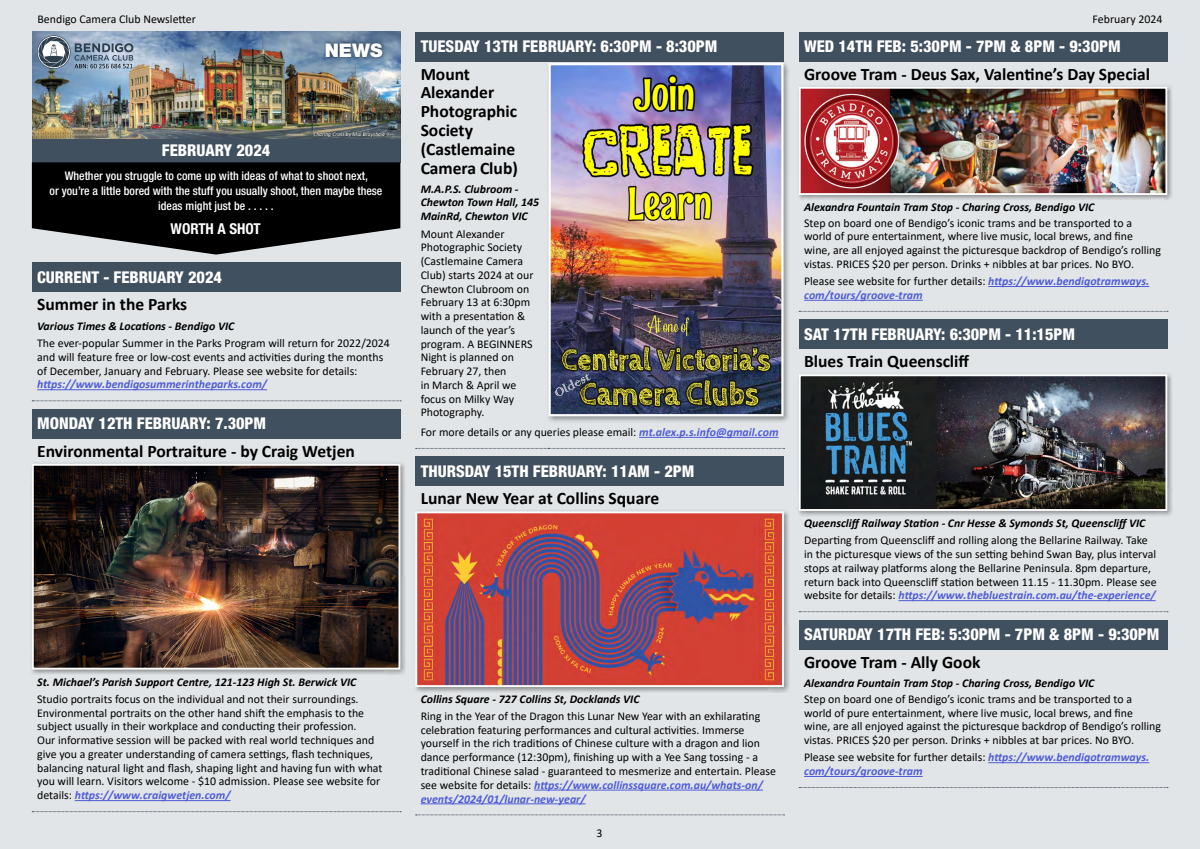
<style>
.page{position:relative;width:1200px;height:849px;background:#fff}
.page>*{position:absolute;margin:0;border:0;box-sizing:border-box;transform-origin:0 0}
.t1{font:900 18.75px "Helvetica Neue LT Std";color:#fff}
.t2{font:700 17.5px/18.8px "Calibri";color:#000}
.t3{font:800 condensed 16.25px "Helvetica Neue LT Std";color:#fff}
.t4{font:700 condensed 15px "Helvetica Neue LT Std";color:#fff}
.t5{font:11.88px/13.8px "Calibri";color:#000}
.t6{font:italic 700 11.88px/13.8px "Calibri";color:#000}
.t7{font:italic 700 11.88px/13.8px "Calibri";color:#4f5cd6}
.t8{font:500 condensed 11.88px/15px "Helvetica Neue LT Std";color:#fff;text-align:center}
.t9{font:italic 5.62px "Calibri";color:#fff}
.s1{font-weight:700;font-style:italic;color:#4f5cd6}
.s2{font-family:"Gotham";font-style:normal}
.s3{font-weight:400;font-style:normal;color:#000}
</style>
<div class="page">
<div style="left:0;top:0;width:1200px;height:848px;background:#e2e5e7"></div>
<div style="left:32px;top:138px;width:368px;height:25px;background:#41505f"></div>
<img style="left:32px;top:32px;width:368px;height:106px">
<svg style="left:322px;top:40px;width:64px;height:21px"></svg>
<svg style="left:37px;top:35px;width:96px;height:34px;background:#8899ab"></svg>
<svg style="left:312px;top:130px;width:81px;height:8px"></svg>
<div style="left:799px;top:32px;width:368px;height:29px;background:#41505f"></div>
<svg style="left:799px;top:311px;width:369px;height:1px"></svg>
<div style="left:797px;top:84px;width:376px;height:117px;background:#000;opacity:.35"></div>
<img style="left:798px;top:86px;width:370px;height:110px">
<hr style="left:988px;top:286px;width:161px;height:1px;background:#4f5cd6">
<hr style="left:804px;top:300px;width:119px;height:1px;background:#4f5cd6">
<div style="left:799px;top:319px;width:368px;height:29px;background:#41505f"></div>
<svg style="left:799px;top:611px;width:369px;height:1px"></svg>
<div style="left:797px;top:372px;width:376px;height:144px;background:#000;opacity:.35"></div>
<img style="left:798px;top:373px;width:370px;height:138px">
<hr style="left:898px;top:600px;width:258px;height:1px;background:#4f5cd6">
<div style="left:799px;top:619px;width:368px;height:30px;background:#41505f"></div>
<hr style="left:988px;top:762px;width:161px;height:1px;background:#4f5cd6">
<hr style="left:804px;top:775px;width:119px;height:1px;background:#4f5cd6">
<div style="left:415px;top:32px;width:369px;height:29px;background:#41505f"></div>
<svg style="left:416px;top:448px;width:369px;height:1px"></svg>
<div style="left:546px;top:61px;width:244px;height:361px;background:#000;opacity:.35"></div>
<img style="left:547px;top:62px;width:238px;height:355px">
<hr style="left:639px;top:436px;width:140px;height:1px;background:#4f5cd6">
<div style="left:415px;top:456px;width:369px;height:29px;background:#41505f"></div>
<svg style="left:416px;top:814px;width:369px;height:1px"></svg>
<div style="left:413px;top:509px;width:377px;height:183px;background:#000;opacity:.35"></div>
<svg style="left:414px;top:510px;width:371px;height:177px;background:#ae5056"></svg>
<hr style="left:534px;top:789px;width:229px;height:1px;background:#4f5cd6">
<hr style="left:421px;top:803px;width:165px;height:1px;background:#4f5cd6">
<svg style="left:32px;top:162px;width:368px;height:92px;background:#1f1f1f"></svg>
<div style="left:32px;top:262px;width:368px;height:29px;background:#41505f"></div>
<svg style="left:32px;top:400px;width:369px;height:1px"></svg>
<hr style="left:37px;top:389px;width:230px;height:1px;background:#4f5cd6">
<div style="left:32px;top:409px;width:368px;height:29px;background:#41505f"></div>
<svg style="left:32px;top:811px;width:369px;height:1px"></svg>
<div style="left:30px;top:461px;width:376px;height:214px;background:#000;opacity:.35"></div>
<img style="left:31px;top:462px;width:370px;height:208px">
<hr style="left:75px;top:799px;width:156px;height:1px;background:#4f5cd6">
<p class="t5" style="left:38px;top:12px;width:160px">Bendigo Camera Club Newsletter</p>
<p class="t5" style="left:1093px;top:12px;width:71px">February 2024</p>
<h1 class="t1" style="left:325px;top:39px;width:59px">NEWS</h1>
<h3 class="t3" style="left:421px;top:37px;width:298px">TUESDAY 13TH FEBRUARY: 6:30PM - 8:30PM</h3>
<h2 class="t2" style="left:421px;top:64px;width:99px">Mount<br>Alexander<br>Photographic<br>Society (Castlemaine<br>Camera Club)</h2>
<p class="t6" style="left:421px;top:181px;width:120px">M.A.P.S. Clubroom -<br>Chewton Town Hall, 145<br>MainRd, Chewton VIC</p>
<p class="t5" style="left:421px;top:226px;width:114px">Mount Alexander<br>Photographic Society (Castlemaine Camera<br>Club) starts 2024 at our<br>Chewton Clubroom on<br>February 13 at 6:30pm with a presentation &amp; launch of the year’s program. A BEGINNERS<br>Night is planned on<br>February 27, then<br>in March &amp; April we focus on Milky Way<br>Photography.</p>
<p class="t5" style="left:421px;top:424px;width:359px">For more details or any queries please email: <span class="s1">mt.alex.p.s.info@gmail.com</span></p>
<h3 class="t3" style="left:421px;top:461px;width:275px">THURSDAY 15TH FEBRUARY: 11AM - 2PM</h3>
<h2 class="t2" style="left:421px;top:488px;width:240px">Lunar New Year at Collins Square</h2>
<h3 class="t3" style="left:804px;top:37px;width:318px">WED 14TH FEB: 5:30PM - 7PM &amp; 8PM - 9:30PM</h3>
<h2 class="t2" style="left:804px;top:64px;width:347px">Groove Tram - Deus Sax, Valentine’s Day Special</h2>
<p class="t9" style="left:313px;top:130px;width:79px">Charing Cross by Mal Brayshaw <span class="s2">©</span></p>
<h3 class="t3" style="left:162px;top:140px;width:110px">FEBRUARY 2024</h3>
<p class="t8" style="left:50px;top:168px;width:334px">Whether you struggle to come up with ideas of what to shoot next,<br>or you’re a little bored with the stuff you usually shoot, then maybe these ideas might just be . . . . .</p>
<p class="t4" style="left:171px;top:220px;width:92px">WORTH A SHOT</p>
<h3 class="t3" style="left:37px;top:267px;width:186px">CURRENT - FEBRUARY 2024</h3>
<h2 class="t2" style="left:37px;top:295px;width:152px">Summer in the Parks</h2>
<p class="t6" style="left:37px;top:318px;width:199px">Various Times &amp; Locations - Bendigo VIC</p>
<p class="t5" style="left:37px;top:336px;width:354px">The ever-popular Summer in the Parks Program will return for 2022/2024 and will feature free or low-cost events and activities during the months of December, January and February. Please see website for details:</p>
<p class="t7" style="left:37px;top:377px;width:231px">https://www.bendigosummerintheparks.com/</p>
<h3 class="t3" style="left:37px;top:413px;width:231px">MONDAY 12TH FEBRUARY: 7.30PM</h3>
<h2 class="t2" style="left:37px;top:441px;width:319px">Environmental Portraiture - by Craig Wetjen</h2>
<p class="t6" style="left:804px;top:200px;width:292px">Alexandra Fountain Tram Stop - Charing Cross, Bendigo VIC</p>
<p class="t5" style="left:804px;top:215px;width:358px">Step on board one of Bendigo’s iconic trams and be transported to a world of pure entertainment, where live music, local brews, and fine wine, are all enjoyed against the picturesque backdrop of Bendigo’s rolling vistas. PRICES $20 per person. Drinks + nibbles at bar prices. No BYO.</p>
<p class="t7" style="left:804px;top:274px;width:347px"><span class="s3">Please see website for further details:</span> https://www.bendigotramways. com/tours/groove-tram</p>
<h3 class="t3" style="left:804px;top:324px;width:273px">SAT 17TH FEBRUARY: 6:30PM - 11:15PM</h3>
<h2 class="t2" style="left:804px;top:351px;width:167px">Blues Train Queenscliff</h2>
<p class="t6" style="left:37px;top:674px;width:321px">St. Michael’s Parish Support Centre, 121-123 High St. Berwick VIC</p>
<p class="t5" style="left:37px;top:691px;width:347px">Studio portraits focus on the individual and not their surroundings.<br>Environmental portraits on the other hand shift the emphasis to the subject usually in their workplace and conducting their profession.<br>Our informative session will be packed with real world techniques and give you a greater understanding of camera settings, flash techniques, balancing natural light and flash, shaping light and having fun with what you will learn. Visitors welcome - $10 admission. Please see website for details: <span class="s1">https://www.craigwetjen.com/</span></p>
<p class="t6" style="left:421px;top:691px;width:220px">Collins Square - 727 Collins St, Docklands VIC</p>
<p class="t5" style="left:421px;top:708px;width:357px">Ring in the Year of the Dragon this Lunar New Year with an exhilarating celebration featuring performances and cultural activities. Immerse yourself in the rich traditions of Chinese culture with a dragon and lion dance performance (12:30pm), finishing up with a Yee Sang tossing - a traditional Chinese salad - guaranteed to mesmerize and entertain. Please see website for details: <span class="s1">https://www.collinssquare.com.au/whats-on/ events/2024/01/lunar-new-year/</span></p>
<p class="t5" style="left:597px;top:825px;width:8px">3</p>
<p class="t6" style="left:804px;top:515px;width:343px">Queenscliff Railway Station - Cnr Hesse &amp; Symonds St, Queenscliff VIC</p>
<p class="t5" style="left:804px;top:533px;width:354px">Departing from Queenscliff and rolling along the Bellarine Railway. Take in the picturesque views of the sun setting behind Swan Bay, plus interval stops at railway platforms along the Bellarine Peninsula. 8pm departure, return back into Queenscliff station between 11.15 - 11.30pm. Please see website for details: <span class="s1">https://www.thebluestrain.com.au/the-experience/</span></p>
<h3 class="t3" style="left:804px;top:624px;width:357px">SATURDAY 17TH FEB: 5:30PM - 7PM &amp; 8PM - 9:30PM</h3>
<h2 class="t2" style="left:804px;top:652px;width:178px">Groove Tram - Ally Gook</h2>
<p class="t6" style="left:804px;top:675px;width:292px">Alexandra Fountain Tram Stop - Charing Cross, Bendigo VIC</p>
<p class="t5" style="left:804px;top:691px;width:358px">Step on board one of Bendigo’s iconic trams and be transported to a world of pure entertainment, where live music, local brews, and fine wine, are all enjoyed against the picturesque backdrop of Bendigo’s rolling vistas. PRICES $20 per person. Drinks + nibbles at bar prices. No BYO.</p>
<p class="t7" style="left:804px;top:749px;width:347px"><span class="s3">Please see website for further details:</span> https://www.bendigotramways. com/tours/groove-tram</p>
</div>
